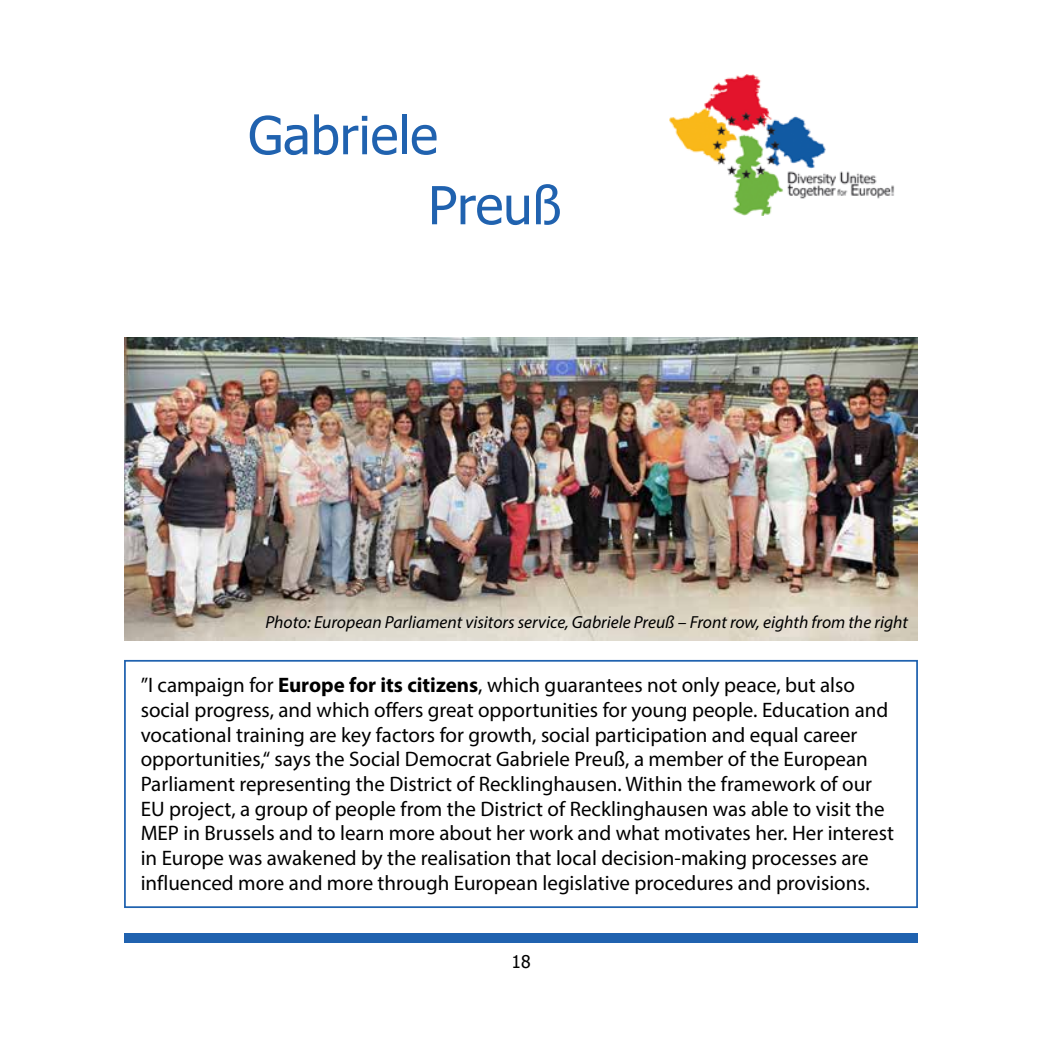
<style>
.page{position:relative;width:1042px;height:1042px;background:#fff}
.page>*{position:absolute;margin:0;border:0;box-sizing:border-box;transform-origin:0 0}
.t1{font:52.5px/70px "Tahoma";color:#2062af}
.t2{font:21px/24.7px "Myriad Pro";color:#000}
.t3{font:italic 17.5px "Myriad Pro";color:#000}
.t4{font:17.5px "Tahoma";color:#000}
.s1{font-weight:700}
</style>
<div class="page">
<img style="left:669px;top:74px;width:226px;height:142px">
<div style="left:124px;top:933px;width:794px;height:10px;background:#2062af"></div>
<img style="left:124px;top:337px;width:794px;height:303px">
<div style="left:124px;top:660px;width:794px;height:248px;border:2px solid #2062af"></div>
<h1 class="t1" style="left:428px;top:98px;width:135px;text-indent:-180px">Gabriele<br>Preuß</h1>
<p class="t3" style="left:265px;top:612px;width:644px">Photo: European Parliament visitors service, Gabriele Preuß – Front row, eighth from the right</p>
<p class="t2" style="left:141px;top:672px;width:755px">”I campaign for <span class="s1">Europe for its citizens</span>, which guarantees not only peace, but also social progress, and which offers great opportunities for young people. Education and vocational training are key factors for growth, social participation and equal career opportunities,“ says the Social Democrat Gabriele Preuß, a member of the European Parliament representing the District of Recklinghausen. Within the framework of our EU project, a group of people from the District of Recklinghausen was able to visit the MEP in Brussels and to learn more about her work and what motivates her. Her interest in Europe was awakened by the realisation that local decision-making processes are influenced more and more through European legislative procedures and provisions.</p>
<p class="t4" style="left:511px;top:950px;width:21px">18</p>
</div>
